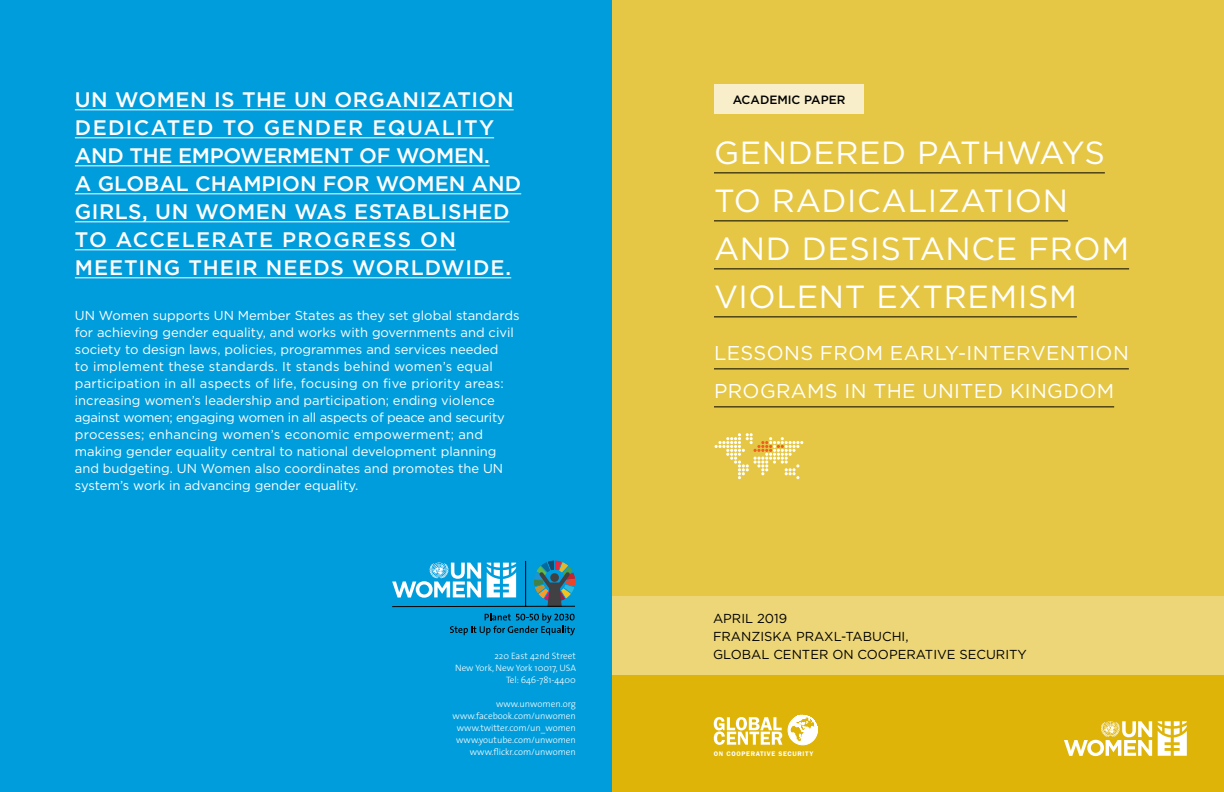
<style>
.page{position:relative;width:1224px;height:792px;background:#fff}
.page>*{position:absolute;margin:0;border:0;box-sizing:border-box;transform-origin:0 0}
.t1{font:32px/48px "Gotham";letter-spacing:.02em;color:#fff}
.t2{font:500 21px/28px "Gotham";letter-spacing:.025em;color:#fff}
.t3{font:20px/38px "Gotham";letter-spacing:.02em;color:#fff}
.t4{font:13px/17px "Gotham";color:#fff}
.t5{font:13px/18px "Gotham";color:#000}
.t6{font:500 12px "Gotham";color:#000}
.t7{font:300 9.2px/12px "The Sans";color:#fff;text-align:right}
.t8{font:600 6.7px "Franklin Gothic";letter-spacing:.09em;color:#fff}
</style>
<div class="page">
<div style="left:603px;top:675px;width:621px;height:117px;background:#deb408"></div>
<div style="left:603px;top:0;width:621px;height:654px;background:#e6c745"></div>
<svg style="left:1064px;top:721px;width:88px;height:35px"></svg>
<svg style="left:1158px;top:721px;width:29px;height:35px"></svg>
<div style="left:603px;top:597px;width:621px;height:78px;background:#edd677"></div>
<hr style="left:714px;top:172px;width:391px;height:1px;background:#000">
<hr style="left:714px;top:220px;width:354px;height:1px;background:#000">
<hr style="left:714px;top:268px;width:415px;height:1px;background:#000">
<hr style="left:714px;top:316px;width:363px;height:1px;background:#000">
<hr style="left:714px;top:368px;width:415px;height:1px;background:#000">
<hr style="left:714px;top:406px;width:400px;height:1px;background:#000">
<svg style="left:715px;top:433px;width:88px;height:46px"></svg>
<div style="left:715px;top:84px;width:149px;height:30px;background:#f8eec9"></div>
<div style="left:0;top:0;width:612px;height:792px;background:#009ddc"></div>
<svg style="left:450px;top:613px;width:125px;height:22px"></svg>
<svg style="left:392px;top:560px;width:183px;height:47px"></svg>
<hr style="left:75px;top:110px;width:439px;height:1px;background:#fff">
<hr style="left:75px;top:138px;width:419px;height:1px;background:#fff">
<hr style="left:75px;top:166px;width:415px;height:1px;background:#fff">
<hr style="left:75px;top:194px;width:446px;height:1px;background:#fff">
<hr style="left:75px;top:222px;width:435px;height:1px;background:#fff">
<hr style="left:75px;top:250px;width:381px;height:1px;background:#fff">
<hr style="left:75px;top:278px;width:436px;height:1px;background:#fff">
<svg style="left:714px;top:714px;width:104px;height:32px"></svg>
<h2 class="t2" style="left:75px;top:85px;width:448px">UN WOMEN IS THE UN ORGANIZATION<br>DEDICATED TO GENDER EQUALITY<br>AND THE EMPOWERMENT OF WOMEN.<br>A GLOBAL CHAMPION FOR WOMEN AND<br>GIRLS, UN WOMEN WAS ESTABLISHED<br>TO ACCELERATE PROGRESS ON<br>MEETING THEIR NEEDS WORLDWIDE.</h2>
<p class="t4" style="left:75px;top:307px;width:446px">UN Women supports UN Member States as they set global standards for achieving gender equality, and works with governments and civil society to design laws, policies, programmes and services needed<br>to implement these standards. It stands behind women’s equal participation in all aspects of life, focusing on five priority areas: increasing women’s leadership and participation; ending violence against women; engaging women in all aspects of peace and security processes; enhancing women’s economic empowerment; and making gender equality central to national development planning and budgeting. UN Women also coordinates and promotes the UN system’s work in advancing gender equality.</p>
<p class="t7" style="left:455px;top:650px;width:122px">220 East 42nd Street<br>New York, New York 10017, USA<br>Tel: 646-781-4400</p>
<p class="t7" style="left:453px;top:698px;width:125px">www.unwomen.org www.facebook.com/unwomen www.twitter.com/un_women www.youtube.com/unwomen www.flickr.com/unwomen</p>
<p class="t6" style="left:733px;top:92px;width:114px">ACADEMIC PAPER</p>
<h1 class="t1" style="left:714px;top:128px;width:417px">GENDERED PATHWAYS<br>TO RADICALIZATION<br>AND DESISTANCE FROM<br>VIOLENT EXTREMISM</h1>
<h3 class="t3" style="left:714px;top:333px;width:416px">LESSONS FROM EARLY-INTERVENTION<br>PROGRAMS IN THE UNITED KINGDOM</h3>
<p class="t5" style="left:713px;top:609px;width:315px">APRIL 2019<br>FRANZISKA PRAXL-TABUCHI,<br>GLOBAL CENTER ON COOPERATIVE SECURITY</p>
<p class="t8" style="left:714px;top:749px;width:101px">ON COOPERATIVE SECURITY</p>
</div>
